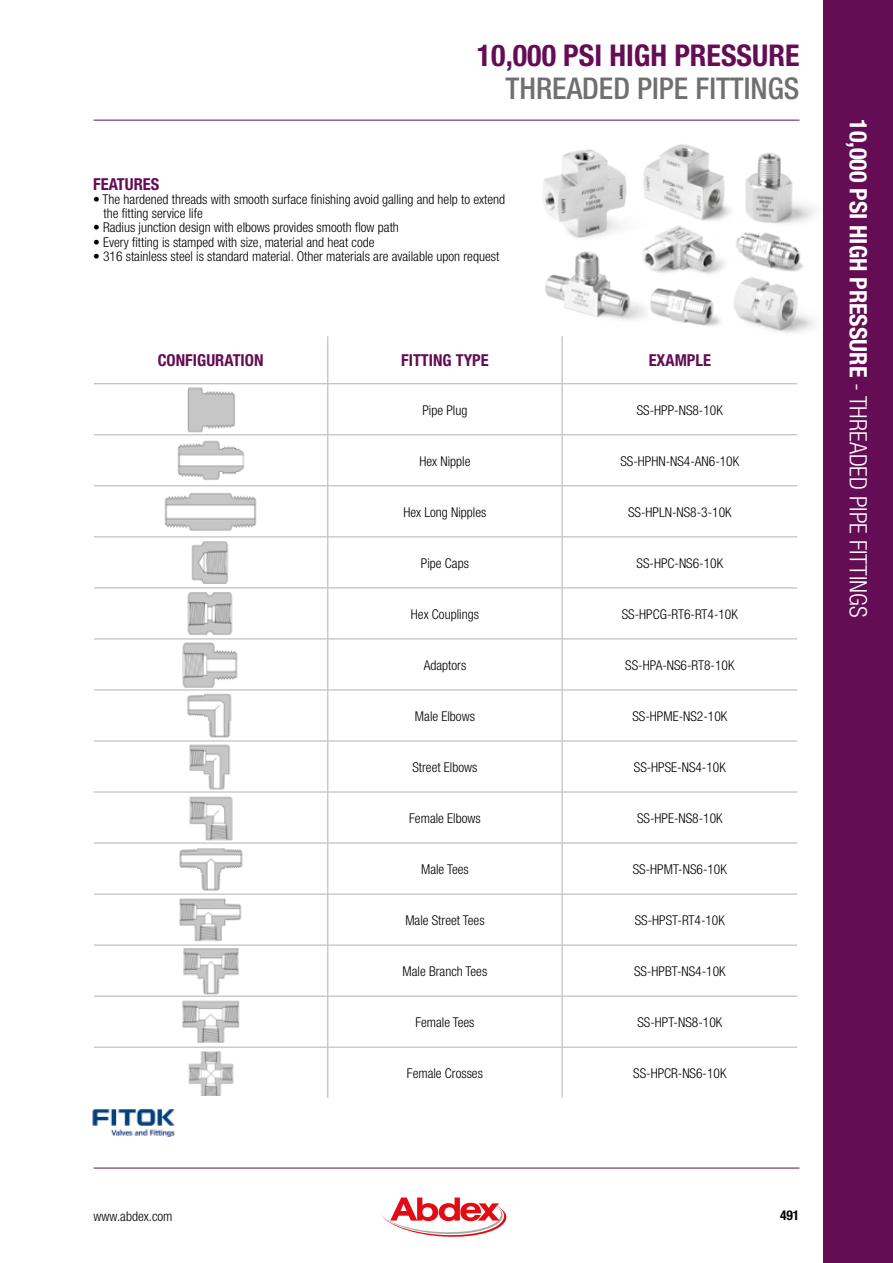
<style>
.page{position:relative;width:893px;height:1263px;background:#fff}
.page>*{position:absolute;margin:0;border:0;box-sizing:border-box;transform-origin:0 0}
.t1{font:700 condensed 30px "Helvetica Neue";color:#640d55}
.t2{font:500 condensed 30px "Helvetica Neue";color:#706f6f}
.t3{font:700 condensed 24px "Helvetica Neue";color:#fff}
.t4{font:700 condensed 16.5px "Helvetica Neue";color:#640d55}
.t5{font:300 condensed 13.5px/14.2px "Helvetica Neue";color:#000}
.t6{font:700 condensed 13.5px "Helvetica Neue";color:#000}
.s1{font-weight:300}
</style>
<div class="page">
<div style="left:823px;top:0;width:70px;height:1263px;background:#640d55"></div>
<hr style="left:94px;top:120px;width:705px;height:1px;background:#640d55">
<hr style="left:94px;top:1168px;width:705px;height:1px;background:#640d55">
<img style="left:92px;top:1109px;width:83px;height:28px">
<svg style="left:381px;top:1190px;width:125px;height:47px"></svg>
<img style="left:543px;top:144px;width:272px;height:189px">
<svg style="left:94px;top:384px;width:704px;height:714px"></svg>
<svg style="left:94px;top:741px;width:704px;height:306px"></svg>
<hr style="left:327px;top:336px;width:1px;height:47px;background:#b3b2b2">
<hr style="left:562px;top:336px;width:1px;height:47px;background:#b3b2b2">
<hr style="left:94px;top:383px;width:234px;height:1px;background:#b3b2b2">
<hr style="left:328px;top:383px;width:234px;height:1px;background:#b3b2b2">
<hr style="left:327px;top:384px;width:1px;height:50px;background:#b3b2b2">
<hr style="left:562px;top:383px;width:235px;height:1px;background:#b3b2b2">
<hr style="left:562px;top:384px;width:1px;height:50px;background:#b3b2b2">
<hr style="left:94px;top:434px;width:234px;height:1px;background:#b3b2b2">
<hr style="left:328px;top:434px;width:234px;height:1px;background:#b3b2b2">
<hr style="left:327px;top:435px;width:1px;height:50px;background:#b3b2b2">
<hr style="left:562px;top:434px;width:235px;height:1px;background:#b3b2b2">
<hr style="left:562px;top:435px;width:1px;height:50px;background:#b3b2b2">
<hr style="left:94px;top:485px;width:234px;height:1px;background:#b3b2b2">
<hr style="left:328px;top:485px;width:234px;height:1px;background:#b3b2b2">
<hr style="left:327px;top:486px;width:1px;height:50px;background:#b3b2b2">
<hr style="left:562px;top:485px;width:235px;height:1px;background:#b3b2b2">
<hr style="left:562px;top:486px;width:1px;height:50px;background:#b3b2b2">
<hr style="left:94px;top:536px;width:234px;height:1px;background:#b3b2b2">
<hr style="left:328px;top:536px;width:234px;height:1px;background:#b3b2b2">
<hr style="left:327px;top:537px;width:1px;height:50px;background:#b3b2b2">
<hr style="left:562px;top:536px;width:235px;height:1px;background:#b3b2b2">
<hr style="left:562px;top:537px;width:1px;height:50px;background:#b3b2b2">
<hr style="left:94px;top:587px;width:234px;height:1px;background:#b3b2b2">
<hr style="left:328px;top:587px;width:234px;height:1px;background:#b3b2b2">
<hr style="left:327px;top:588px;width:1px;height:50px;background:#b3b2b2">
<hr style="left:562px;top:587px;width:235px;height:1px;background:#b3b2b2">
<hr style="left:562px;top:588px;width:1px;height:50px;background:#b3b2b2">
<hr style="left:94px;top:638px;width:234px;height:1px;background:#b3b2b2">
<hr style="left:328px;top:638px;width:234px;height:1px;background:#b3b2b2">
<hr style="left:327px;top:639px;width:1px;height:50px;background:#b3b2b2">
<hr style="left:562px;top:638px;width:235px;height:1px;background:#b3b2b2">
<hr style="left:562px;top:639px;width:1px;height:50px;background:#b3b2b2">
<hr style="left:94px;top:689px;width:234px;height:1px;background:#b3b2b2">
<hr style="left:328px;top:689px;width:234px;height:1px;background:#b3b2b2">
<hr style="left:327px;top:690px;width:1px;height:51px;background:#b3b2b2">
<hr style="left:562px;top:689px;width:235px;height:1px;background:#b3b2b2">
<hr style="left:562px;top:690px;width:1px;height:51px;background:#b3b2b2">
<hr style="left:94px;top:741px;width:234px;height:1px;background:#b3b2b2">
<hr style="left:328px;top:741px;width:234px;height:1px;background:#b3b2b2">
<hr style="left:327px;top:741px;width:1px;height:51px;background:#b3b2b2">
<hr style="left:562px;top:741px;width:235px;height:1px;background:#b3b2b2">
<hr style="left:562px;top:741px;width:1px;height:51px;background:#b3b2b2">
<hr style="left:94px;top:792px;width:234px;height:1px;background:#b3b2b2">
<hr style="left:328px;top:792px;width:234px;height:1px;background:#b3b2b2">
<hr style="left:327px;top:792px;width:1px;height:51px;background:#b3b2b2">
<hr style="left:562px;top:792px;width:235px;height:1px;background:#b3b2b2">
<hr style="left:562px;top:792px;width:1px;height:51px;background:#b3b2b2">
<hr style="left:94px;top:843px;width:234px;height:1px;background:#b3b2b2">
<hr style="left:328px;top:843px;width:234px;height:1px;background:#b3b2b2">
<hr style="left:327px;top:843px;width:1px;height:51px;background:#b3b2b2">
<hr style="left:562px;top:843px;width:235px;height:1px;background:#b3b2b2">
<hr style="left:562px;top:843px;width:1px;height:51px;background:#b3b2b2">
<hr style="left:94px;top:894px;width:234px;height:1px;background:#b3b2b2">
<hr style="left:328px;top:894px;width:234px;height:1px;background:#b3b2b2">
<hr style="left:327px;top:894px;width:1px;height:51px;background:#b3b2b2">
<hr style="left:562px;top:894px;width:235px;height:1px;background:#b3b2b2">
<hr style="left:562px;top:894px;width:1px;height:51px;background:#b3b2b2">
<hr style="left:94px;top:945px;width:234px;height:1px;background:#b3b2b2">
<hr style="left:328px;top:945px;width:234px;height:1px;background:#b3b2b2">
<hr style="left:327px;top:945px;width:1px;height:51px;background:#b3b2b2">
<hr style="left:562px;top:945px;width:235px;height:1px;background:#b3b2b2">
<hr style="left:562px;top:945px;width:1px;height:51px;background:#b3b2b2">
<hr style="left:94px;top:996px;width:234px;height:1px;background:#b3b2b2">
<hr style="left:328px;top:996px;width:234px;height:1px;background:#b3b2b2">
<hr style="left:327px;top:996px;width:1px;height:51px;background:#b3b2b2">
<hr style="left:562px;top:996px;width:235px;height:1px;background:#b3b2b2">
<hr style="left:562px;top:996px;width:1px;height:51px;background:#b3b2b2">
<hr style="left:94px;top:1047px;width:234px;height:1px;background:#b3b2b2">
<hr style="left:328px;top:1047px;width:234px;height:1px;background:#b3b2b2">
<hr style="left:327px;top:1047px;width:1px;height:51px;background:#b3b2b2">
<hr style="left:562px;top:1047px;width:235px;height:1px;background:#b3b2b2">
<hr style="left:562px;top:1047px;width:1px;height:51px;background:#b3b2b2">
<img style="left:174px;top:385px;width:72px;height:48px">
<img style="left:174px;top:439px;width:72px;height:43px">
<img style="left:161px;top:491px;width:99px;height:41px">
<img style="left:189px;top:540px;width:43px;height:45px">
<img style="left:185px;top:590px;width:51px;height:46px">
<img style="left:180px;top:641px;width:61px;height:47px">
<img style="left:186px;top:693px;width:48px;height:45px">
<img style="left:186px;top:743px;width:48px;height:47px">
<img style="left:185px;top:795px;width:50px;height:45px">
<img style="left:175px;top:847px;width:70px;height:43px">
<img style="left:177px;top:897px;width:67px;height:45px">
<img style="left:181px;top:947px;width:59px;height:47px">
<img style="left:181px;top:999px;width:59px;height:44px">
<img style="left:181px;top:1050px;width:59px;height:46px">
<h1 class="t1" style="left:477px;top:37px;width:324px">10,000 PSI HIGH PRESSURE</h1>
<h1 class="t2" style="left:506px;top:70px;width:295px">THREADED PIPE FITTINGS</h1>
<p class="t4" style="left:93px;top:174px;width:68px">FEATURES</p>
<p class="t5" style="left:104px;top:192px;width:403px;text-indent:-11px">• The hardened threads with smooth surface finishing avoid galling and help to extend the fitting service life</p>
<p class="t5" style="left:93px;top:220px;width:307px">• Radius junction design with elbows provides smooth flow path</p>
<p class="t5" style="left:93px;top:235px;width:283px">• Every fitting is stamped with size, material and heat code</p>
<p class="t5" style="left:93px;top:249px;width:408px">• 316 stainless steel is standard material. Other materials are available upon request</p>
<p class="t4" style="left:158px;top:350px;width:107px">CONFIGURATION</p>
<p class="t4" style="left:401px;top:350px;width:89px">FITTING TYPE</p>
<p class="t4" style="left:649px;top:350px;width:64px">EXAMPLE</p>
<p class="t5" style="left:422px;top:403px;width:46px">Pipe Plug</p>
<p class="t5" style="left:637px;top:403px;width:88px">SS-HPP-NS8-10K</p>
<p class="t5" style="left:419px;top:454px;width:52px">Hex Nipple</p>
<p class="t5" style="left:620px;top:454px;width:120px">SS-HPHN-NS4-AN6-10K</p>
<p class="t5" style="left:403px;top:505px;width:84px">Hex Long Nipples</p>
<p class="t5" style="left:628px;top:505px;width:105px">SS-HPLN-NS8-3-10K</p>
<p class="t5" style="left:421px;top:556px;width:50px">Pipe Caps</p>
<p class="t5" style="left:637px;top:556px;width:88px">SS-HPC-NS6-10K</p>
<p class="t5" style="left:411px;top:607px;width:69px">Hex Couplings</p>
<p class="t5" style="left:622px;top:607px;width:118px">SS-HPCG-RT6-RT4-10K</p>
<p class="t5" style="left:424px;top:658px;width:44px">Adaptors</p>
<p class="t5" style="left:625px;top:658px;width:111px">SS-HPA-NS6-RT8-10K</p>
<p class="t5" style="left:415px;top:709px;width:61px">Male Elbows</p>
<p class="t5" style="left:632px;top:709px;width:96px">SS-HPME-NS2-10K</p>
<p class="t5" style="left:412px;top:760px;width:66px">Street Elbows</p>
<p class="t5" style="left:634px;top:760px;width:94px">SS-HPSE-NS4-10K</p>
<p class="t5" style="left:409px;top:811px;width:73px">Female Elbows</p>
<p class="t5" style="left:637px;top:811px;width:87px">SS-HPE-NS8-10K</p>
<p class="t5" style="left:421px;top:862px;width:49px">Male Tees</p>
<p class="t5" style="left:633px;top:862px;width:96px">SS-HPMT-NS6-10K</p>
<p class="t5" style="left:405px;top:913px;width:81px">Male Street Tees</p>
<p class="t5" style="left:635px;top:913px;width:92px">SS-HPST-RT4-10K</p>
<p class="t5" style="left:403px;top:964px;width:86px">Male Branch Tees</p>
<p class="t5" style="left:634px;top:964px;width:93px">SS-HPBT-NS4-10K</p>
<p class="t5" style="left:415px;top:1015px;width:61px">Female Tees</p>
<p class="t5" style="left:637px;top:1015px;width:86px">SS-HPT-NS8-10K</p>
<p class="t5" style="left:407px;top:1066px;width:78px">Female Crosses</p>
<p class="t5" style="left:633px;top:1066px;width:95px">SS-HPCR-NS6-10K</p>
<h2 class="t3" style="left:873px;top:119px;width:500px;rotate:90deg">10,000 PSI HIGH PRESSURE <span class="s1">- THREADED PIPE FITTINGS</span></h2>
<p class="t5" style="left:94px;top:1208px;width:81px">www.abdex.com</p>
<p class="t6" style="left:780px;top:1207px;width:21px">491</p>
</div>
